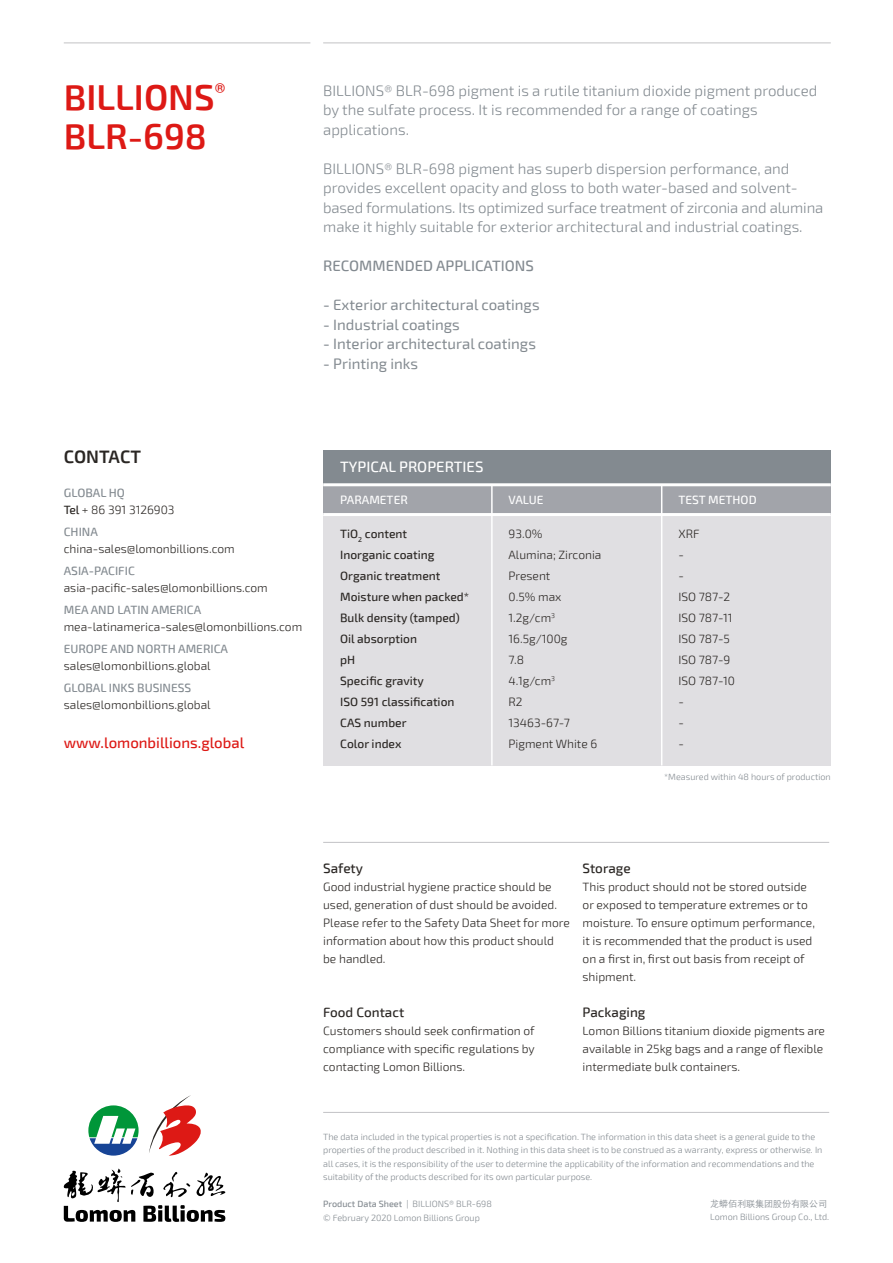
<style>
.page{position:relative;width:893px;height:1263px;background:#fff}
.page>*{position:absolute;margin:0;border:0;box-sizing:border-box;transform-origin:0 0}
.t1{font:600 36px/39px "Exo 2";color:#dd1915}
.t2{font:600 18px "Exo 2";letter-spacing:-.005em;color:#2a2623}
.t3{font:300 15px/19.5px "Exo 2";color:#838a90}
.t4{font:15px "Exo 2";color:#838a90}
.t5{font:500 15px "Exo 2";color:#dd1915}
.t6{font:500 15px "Exo 2";color:#838a90}
.t7{font:500 15px "Exo 2";color:#fff}
.t8{font:500 13.5px "Exo 2";color:#2a2623}
.t9{font:300 12px/21px "Exo 2";color:#2a2623}
.t10{font:500 12px/21px "Exo 2";color:#2a2623}
.t11{font:500 12px "Exo 2";color:#838a90}
.t12{font:500 12px "Exo 2";color:#fff}
.t13{font:300 9px/13.5px "Exo 2";color:#838a90}
.t14{font:300 9px "ST Heiti SC";color:#838a90}
.s1{font-weight:500;color:#838a90}
.s2{font-weight:500}
</style>
<div class="page">
<hr style="left:64px;top:43px;width:246px;height:1px;background:#c2c2c5">
<hr style="left:323px;top:43px;width:508px;height:1px;background:#c2c2c5">
<hr style="left:323px;top:1112px;width:506px;height:1px;background:#c2c2c5">
<hr style="left:323px;top:842px;width:506px;height:1px;background:#c2c2c5">
<svg style="left:88px;top:1105px;width:51px;height:50px"></svg>
<svg style="left:149px;top:1095px;width:52px;height:61px"></svg>
<svg style="left:64px;top:1168px;width:162px;height:54px"></svg>
<div style="left:323px;top:485px;width:508px;height:280px;background:#e0dfe2"></div>
<div style="left:323px;top:451px;width:508px;height:34px;background:#838a90"></div>
<div style="left:323px;top:485px;width:508px;height:29px;background:#a2a4aa"></div>
<hr style="left:323px;top:483px;width:508px;height:3px;background:#fff">
<hr style="left:323px;top:513px;width:508px;height:3px;background:#fff">
<hr style="left:661px;top:485px;width:1px;height:280px;background:#fff">
<hr style="left:491px;top:485px;width:2px;height:280px;background:#fff">
<h1 class="t1" style="left:64px;top:79px;width:164px">BILLIONS<sup>®<br></sup>BLR-698</h1>
<p class="t3" style="left:323px;top:81px;width:496px">BILLIONS® BLR-698 pigment is a rutile titanium dioxide pigment produced by the sulfate process. It is recommended for a range of coatings applications.</p>
<p class="t3" style="left:323px;top:159px;width:502px">BILLIONS® BLR-698 pigment has superb dispersion performance, and provides excellent opacity and gloss to both water-based and solvent&shy;based formulations. Its optimized surface treatment of zirconia and alumina make it highly suitable for exterior architectural and industrial coatings.</p>
<p class="t6" style="left:323px;top:257px;width:212px">RECOMMENDED APPLICATIONS</p>
<p class="t4" style="left:323px;top:296px;width:218px">- Exterior architectural coatings</p>
<p class="t4" style="left:323px;top:316px;width:138px">- Industrial coatings</p>
<p class="t4" style="left:323px;top:335px;width:214px">- Interior architectural coatings</p>
<p class="t4" style="left:323px;top:355px;width:96px">- Printing inks</p>
<h2 class="t2" style="left:64px;top:446px;width:79px">CONTACT</h2>
<p class="t9" style="left:64px;top:485px;width:112px;line-height:16.5px"><span class="s1">GLOBAL HQ<br></span><span class="s2">Tel</span> + 86 391 3126903</p>
<p class="t11" style="left:64px;top:525px;width:36px">CHINA</p>
<p class="t9" style="left:64px;top:538px;width:172px">china-sales@lomonbillions.com</p>
<p class="t11" style="left:64px;top:564px;width:73px">ASIA-PACIFIC</p>
<p class="t9" style="left:64px;top:577px;width:206px">asia-pacific-sales@lomonbillions.com</p>
<p class="t11" style="left:64px;top:603px;width:139px">MEA AND LATIN AMERICA</p>
<p class="t9" style="left:64px;top:616px;width:240px">mea-latinamerica-sales@lomonbillions.com</p>
<p class="t11" style="left:64px;top:642px;width:166px">EUROPE AND NORTH AMERICA</p>
<p class="t9" style="left:64px;top:655px;width:148px">sales@lomonbillions.global</p>
<p class="t11" style="left:64px;top:681px;width:129px">GLOBAL INKS BUSINESS</p>
<p class="t9" style="left:64px;top:694px;width:148px">sales@lomonbillions.global</p>
<p class="t5" style="left:64px;top:734px;width:182px">www.lomonbillions.global</p>
<p class="t7" style="left:340px;top:458px;width:145px">TYPICAL PROPERTIES</p>
<p class="t12" style="left:340px;top:492px;width:69px">PARAMETER</p>
<p class="t12" style="left:508px;top:492px;width:37px">VALUE</p>
<p class="t12" style="left:678px;top:492px;width:80px">TEST METHOD</p>
<p class="t10" style="left:340px;top:524px;width:131px">TiO<sub>2</sub> content<br>Inorganic coating<br>Organic treatment<br>Moisture when packed*<br>Bulk density (tamped)<br>Oil absorption<br>pH<br>Specific gravity<br>ISO 591 classification<br>CAS number<br>Color index</p>
<p class="t9" style="left:678px;top:524px;width:58px">XRF<br>-<br>-<br>ISO 787-2<br>ISO 787-11<br>ISO 787-5<br>ISO 787-9<br>ISO 787-10 -<br>-<br>-</p>
<p class="t9" style="left:509px;top:524px;width:94px">93.0%<br>Alumina; Zirconia<br>Present<br>0.5% max<br>1.2g/cm<sup>3<br></sup>16.5g/100g<br>7.8<br>4.1g/cm<sup>3<br></sup>R2<br>13463-67-7<br>Pigment White 6</p>
<p class="t13" style="left:664px;top:770px;width:168px">*Measured within 48 hours of production</p>
<p class="t8" style="left:323px;top:860px;width:41px">Safety</p>
<p class="t9" style="left:323px;top:878px;width:248px;line-height:18px">Good industrial hygiene practice should be used, generation of dust should be avoided.<br>Please refer to the Safety Data Sheet for more information about how this product should be handled.</p>
<p class="t8" style="left:323px;top:1004px;width:83px">Food Contact</p>
<p class="t9" style="left:323px;top:1022px;width:213px;line-height:18px;text-align:justify">Customers should seek confirmation of compliance with specific regulations by contacting Lomon Billions.</p>
<p class="t8" style="left:583px;top:860px;width:50px">Storage</p>
<p class="t9" style="left:583px;top:878px;width:234px;line-height:18px">This product should not be stored outside or exposed to temperature extremes or to moisture. To ensure optimum performance, it is recommended that the product is used on a first in, first out basis from receipt of shipment.</p>
<p class="t8" style="left:583px;top:1004px;width:64px">Packaging</p>
<p class="t9" style="left:583px;top:1022px;width:244px;line-height:18px">Lomon Billions titanium dioxide pigments are available in 25kg bags and a range of flexible intermediate bulk containers.</p>
<p class="t13" style="left:323px;top:1130px;width:501px">The data included in the typical properties is not a specification. The information in this data sheet is a general guide to the properties of the product described in it. Nothing in this data sheet is to be construed as a warranty, express or otherwise. In all cases, it is the responsibility of the user to determine the applicability of the information and recommendations and the suitability of the products described for its own particular purpose.</p>
<p class="t13" style="left:323px;top:1197px;width:170px"><span class="s2">Product Data Sheet</span> | BILLIONS® BLR-698 © February 2020 Lomon Billions Group</p>
<p class="t14" style="left:710px;top:1195px;width:118px">龙蟒佰利联集团股份有限公司</p>
<p class="t13" style="left:710px;top:1210px;width:121px">Lomon Billions Group Co., Ltd.</p>
</div>
